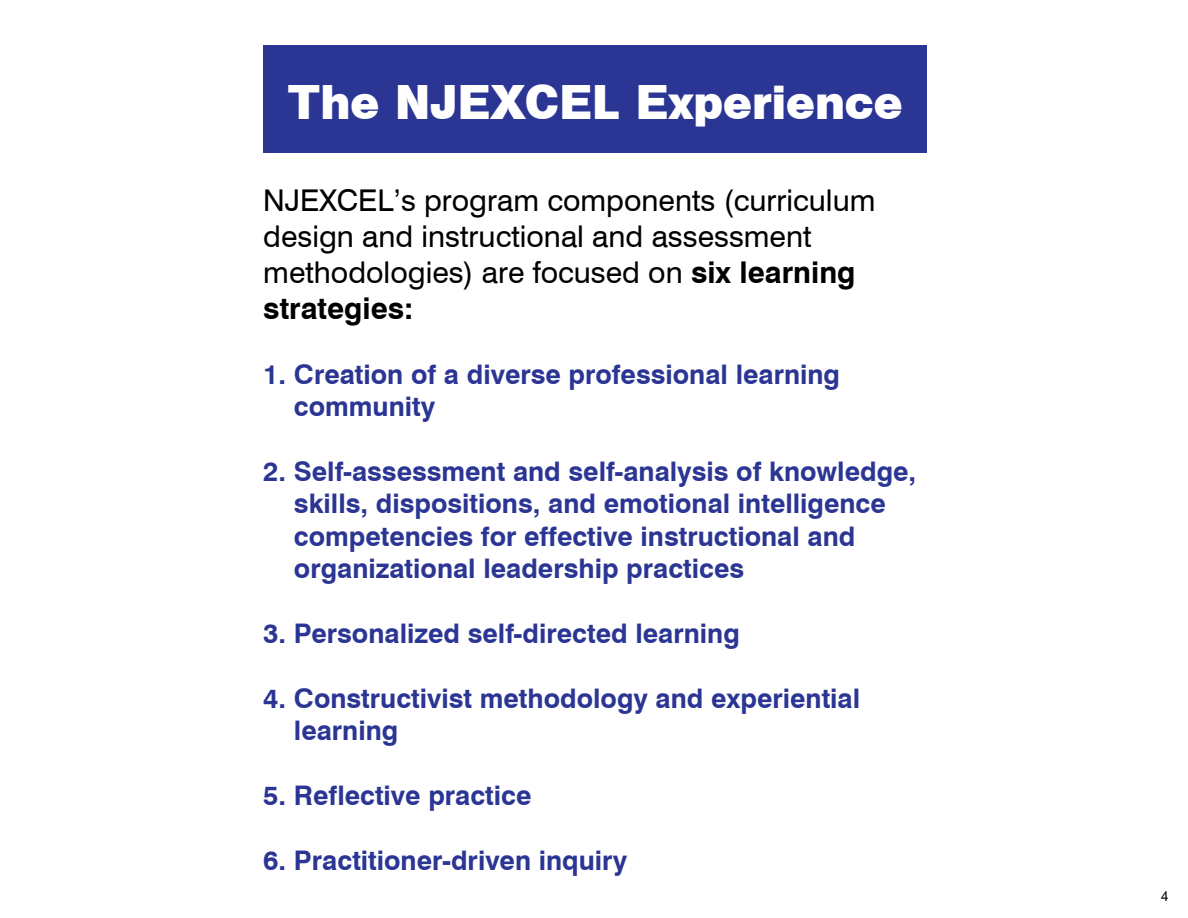
<style>
.page{position:relative;width:1188px;height:918px;background:#fff}
.page>*{position:absolute;margin:0;border:0;box-sizing:border-box;transform-origin:0 0}
.t1{font:43.5px "Swiss 721 BT Black No 2";color:#fff}
.t2{font:30px/36px "Swiss 721 BT";color:#000}
.t3{font:700 27px/32.4px "Swiss 721 BT";color:#2b3594}
.t4{font:13.5px "Arial";color:#000}
.s1{font-weight:700}
</style>
<div class="page">
<div style="left:263px;top:45px;width:663px;height:108px;background:#2b3594"></div>
<h1 class="t1" style="left:287px;top:73px;width:617px">The NJEXCEL Experience</h1>
<p class="t2" style="left:263px;top:182px;width:614px">NJEXCEL’s program components (curriculum design and instructional and assessment methodologies) are focused on <span class="s1">six learning strategies:</span></p>
<p class="t3" style="left:294px;top:358px;width:548px;text-indent:-31px">1. Creation of a diverse professional learning community</p>
<p class="t3" style="left:294px;top:455px;width:624px;text-indent:-31px">2. Self-assessment and self-analysis of knowledge, skills, dispositions, and emotional intelligence competencies for effective instructional and organizational leadership practices</p>
<p class="t3" style="left:263px;top:617px;width:478px">3. Personalized self-directed learning</p>
<p class="t3" style="left:294px;top:682px;width:568px;text-indent:-31px">4. Constructivist methodology and experiential learning</p>
<p class="t3" style="left:263px;top:779px;width:270px">5. Reflective practice</p>
<p class="t3" style="left:263px;top:844px;width:365px">6. Practitioner-driven inquiry</p>
<p class="t4" style="left:1161px;top:887px;width:9px">4</p>
</div>
